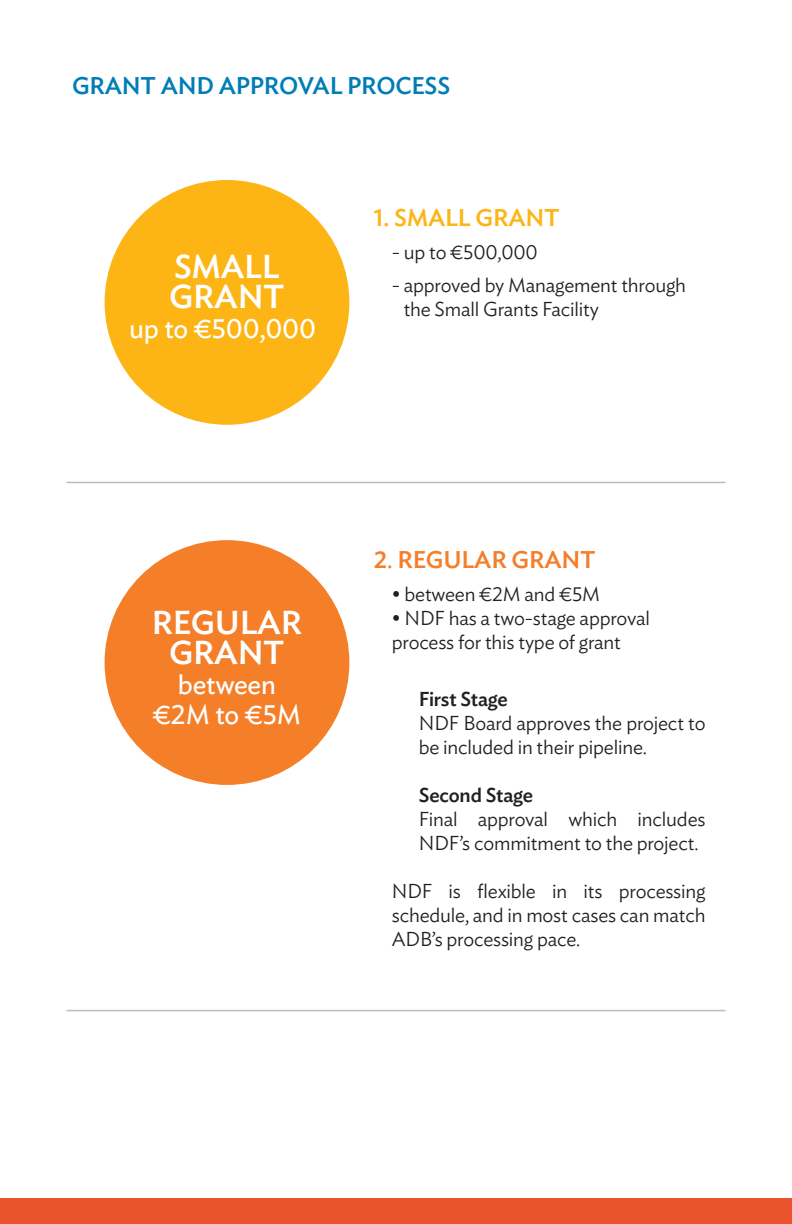
<style>
.page{position:relative;width:792px;height:1224px;background:#fff}
.page>*{position:absolute;margin:0;border:0;box-sizing:border-box;transform-origin:0 0}
.t1{font:500 33px/30.2px "Ideal Sans";letter-spacing:-.01em;color:#fff}
.t2{font:27.4px/30.2px "Ideal Sans";letter-spacing:-.01em;color:#fff;text-align:center}
.t3{font:500 24px "Ideal Sans";letter-spacing:-.01em;color:#007db7}
.t4{font:500 24px "Ideal Sans";letter-spacing:-.01em;color:#f57e29}
.t5{font:500 24px "Ideal Sans";letter-spacing:-.01em;color:#fcb515}
.t6{font:300 20px/24px "Ideal Sans";letter-spacing:-.01em;color:#231f20}
.t7{font:500 20px "Ideal Sans";letter-spacing:-.01em;color:#231f20}
.s1{font-weight:400}
</style>
<div class="page">
<div style="left:0;top:1199px;width:792px;height:25px;background:#e9532b"></div>
<div style="left:105px;top:180px;width:244px;height:245px;background:#fcb515;border-radius:50%"></div>
<div style="left:105px;top:540px;width:244px;height:245px;background:#f57e29;border-radius:50%"></div>
<hr style="left:66px;top:482px;width:660px;height:1px;background:#847d79">
<hr style="left:66px;top:1010px;width:660px;height:1px;background:#847d79">
<p class="t3" style="left:72px;top:67px;width:380px">GRANT AND APPROVAL PROCESS</p>
<h1 class="t1" style="left:169px;top:249px;width:117px">SMALL<br>GRANT</h1>
<h2 class="t2" style="left:129px;top:311px;width:188px">up to €500,000</h2>
<p class="t5" style="left:374px;top:199px;width:187px">1. SMALL GRANT</p>
<p class="t6" style="left:392px;top:238px;width:147px">- up to €500,000</p>
<p class="t6" style="left:404px;top:271px;width:284px;text-indent:-12px">- approved by Management through the Small Grants Facility</p>
<h1 class="t1" style="left:152px;top:605px;width:152px;text-align:center">REGULAR<br>GRANT</h1>
<h2 class="t2" style="left:153px;top:667px;width:150px">between €2M to €5M</h2>
<p class="t4" style="left:374px;top:541px;width:223px">2<span class="s1">.</span> REGULAR GRANT</p>
<p class="t6" style="left:392px;top:580px;width:210px"><span class="s1">•</span> between €2M and €5M</p>
<p class="t6" style="left:392px;top:604px;width:260px"><span class="s1">•</span> NDF has a two-stage approval process for this type of grant</p>
<p class="t7" style="left:419px;top:684px;width:91px">First Stage</p>
<p class="t6" style="left:419px;top:709px;width:288px">NDF Board approves the project to be included in their pipeline.</p>
<p class="t7" style="left:419px;top:780px;width:116px">Second Stage</p>
<p class="t6" style="left:419px;top:805px;width:288px">Final approval which includes<br>NDF’s commitment to the project.</p>
<p class="t6" style="left:392px;top:877px;width:315px;text-align:justify">NDF is flexible in its processing schedule, and in most cases can match ADB’s processing pace.</p>
</div>
